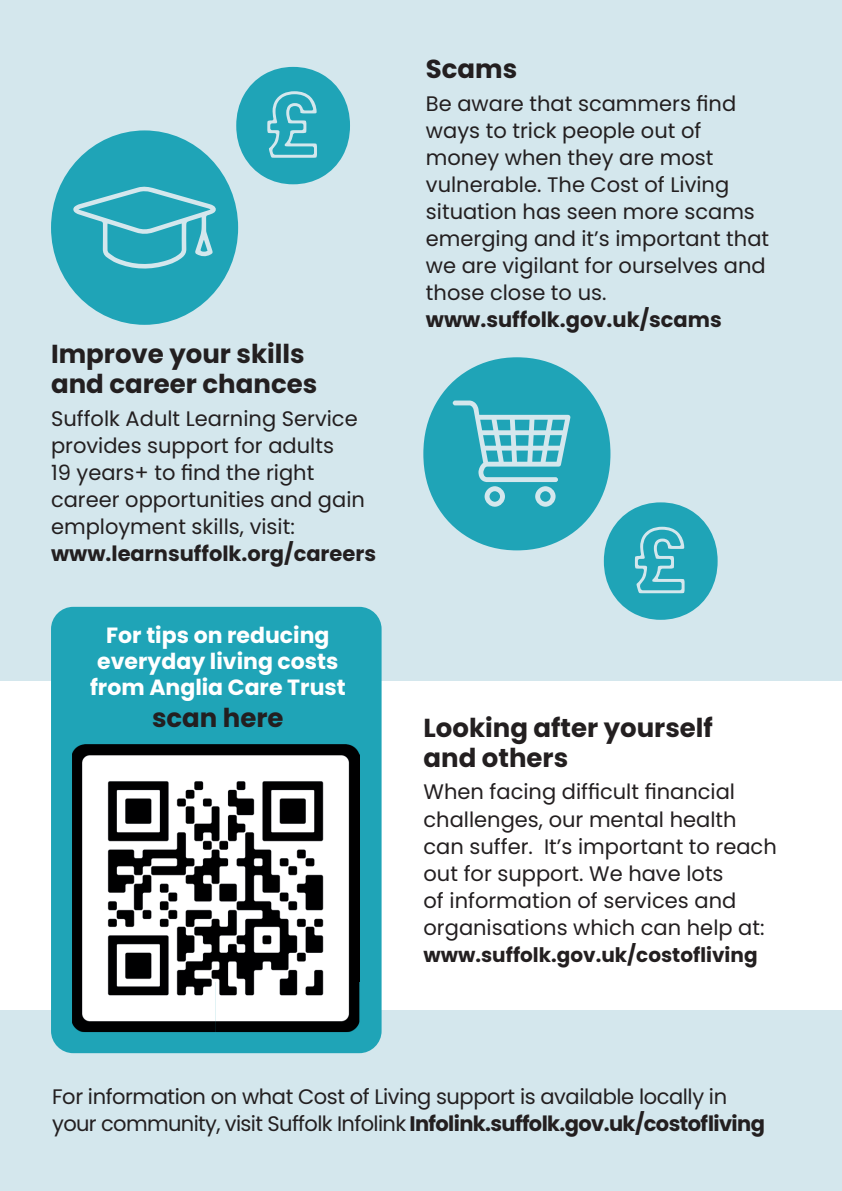
<style>
.page{position:relative;width:842px;height:1191px;background:#fff}
.page>*{position:absolute;margin:0;border:0;box-sizing:border-box;transform-origin:0 0}
.t1{font:700 26px/30px "Poppins";color:#231f20}
.t2{font:700 22px/26px "Poppins";color:#fff;text-align:center}
.t3{font:21px/27px "Poppins";color:#231f20}
.t4{font:21px/27px "Poppins";letter-spacing:-.02em;color:#231f20}
.t5{font:700 21px "Poppins";color:#231f20}
.t6{font:700 20px "Poppins";color:#231f20}
.s1{font-weight:700}
</style>
<div class="page">
<div style="left:0;top:0;width:842px;height:680px;background:#d4e7ed"></div>
<div style="left:0;top:1011px;width:842px;height:180px;background:#d4e7ed"></div>
<div style="left:51px;top:130px;width:187px;height:195px;background:#1fa4b7;border-radius:50%"></div>
<svg style="left:73px;top:186px;width:143px;height:83px"></svg>
<svg style="left:56px;top:612px;width:320px;height:435px;background:#35a4b3"></svg>
<div style="left:51px;top:607px;width:331px;height:446px;border:11px solid #1fa4b7;border-radius:17px"></div>
<img style="left:73px;top:744px;width:286px;height:237px">
<img style="left:73px;top:981px;width:7px;height:50px">
<img style="left:216px;top:981px;width:143px;height:50px">
<div style="left:55px;top:726px;width:322px;height:323px;border:17px solid #1fa4b7;border-radius:17px"></div>
<svg style="left:236px;top:67px;width:114px;height:117px"></svg>
<svg style="left:423px;top:357px;width:295px;height:263px"></svg>
<p class="t1" style="left:51px;top:339px;width:268px">Improve your skills and career chances</p>
<p class="t3" style="left:51px;top:405px;width:315px">Suffolk Adult Learning Service provides support for adults<br>19 years+ to find the right career opportunities and gain employment skills, visit:</p>
<p class="t5" style="left:51px;top:541px;width:327px">www.learnsuffolk.org/careers</p>
<p class="t2" style="left:90px;top:622px;width:257px">For tips on reducing everyday living costs from Anglia Care Trust</p>
<p class="t1" style="left:152px;top:703px;width:133px">scan here</p>
<p class="t1" style="left:426px;top:54px;width:93px">Scams</p>
<p class="t3" style="left:426px;top:90px;width:345px">Be aware that scammers find ways to trick people out of money when they are most vulnerable. The Cost of Living situation has seen more scams emerging and it’s important that we are vigilant for ourselves and those close to us.</p>
<p class="t5" style="left:426px;top:308px;width:297px">www.suffolk.gov.uk/scams</p>
<p class="t1" style="left:423px;top:713px;width:291px">Looking after yourself and others</p>
<p class="t3" style="left:423px;top:778px;width:355px">When facing difficult financial challenges, our mental health can suffer. It’s important to reach out for support. We have lots<br>of information of services and organisations which can help at:</p>
<p class="t6" style="left:423px;top:943px;width:335px">www.suffolk.gov.uk/costofliving</p>
<p class="t4" style="left:52px;top:1083px;width:714px">For information on what Cost of Living support is available locally in your community, visit Suffolk Infolink <span class="s1">Infolink.suffolk.gov.uk/costofliving</span></p>
</div>
